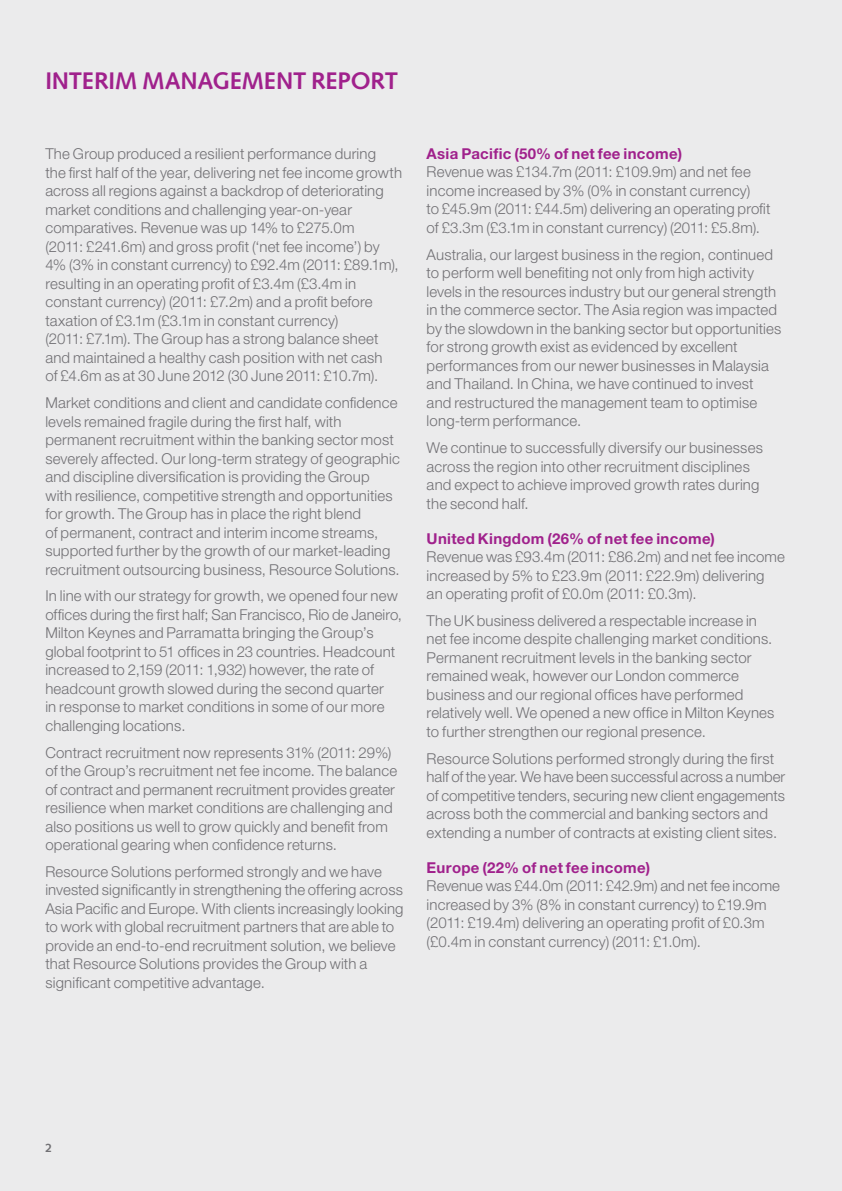
<style>
.page{position:relative;width:842px;height:1191px;background:#ebebec}
.page>*{position:absolute;margin:0;border:0;box-sizing:border-box;transform-origin:0 0}
.t1{font:700 24px "Syntax";letter-spacing:-.01em;color:#a0218c}
.t2{font:300 15px/18.4px "Helvetica Neue";letter-spacing:.01em;color:#717074}
.t3{font:700 15px "Helvetica Neue";letter-spacing:.02em;color:#a0218c}
.t4{font:700 12px "Syntax";color:#717074}
</style>
<div class="page">
<h1 class="t1" style="left:45px;top:67px;width:354px">INTERIM MANAGEMENT REPORT</h1>
<p class="t2" style="left:45px;top:144px;width:358px">The Group produced a resilient performance during<br>the first half of the year, delivering net fee income growth across all regions against a backdrop of deteriorating market conditions and challenging year-on-year comparatives. Revenue was up 14% to £275.0m<br>(2011: £241.6m) and gross profit (‘net fee income’) by 4% (3% in constant currency) to £92.4m (2011: £89.1m), resulting in an operating profit of £3.4m (£3.4m in constant currency) (2011: £7.2m) and a profit before taxation of £3.1m (£3.1m in constant currency)<br>(2011: £7.1m). The Group has a strong balance sheet and maintained a healthy cash position with net cash<br>of £4.6m as at 30 June 2012 (30 June 2011: £10.7m).</p>
<p class="t2" style="left:45px;top:393px;width:356px">Market conditions and client and candidate confidence levels remained fragile during the first half, with permanent recruitment within the banking sector most severely affected. Our long-term strategy of geographic and discipline diversification is providing the Group with resilience, competitive strength and opportunities for growth. The Group has in place the right blend<br>of permanent, contract and interim income streams, supported further by the growth of our market-leading recruitment outsourcing business, Resource Solutions.</p>
<p class="t2" style="left:45px;top:586px;width:358px">In line with our strategy for growth, we opened four new offices during the first half; San Francisco, Rio de Janeiro, Milton Keynes and Parramatta bringing the Group’s global footprint to 51 offices in 23 countries. Headcount increased to 2,159 (2011: 1,932) however, the rate of headcount growth slowed during the second quarter<br>in response to market conditions in some of our more challenging locations.</p>
<p class="t2" style="left:45px;top:742px;width:353px">Contract recruitment now represents 31% (2011: 29%) of the Group’s recruitment net fee income. The balance of contract and permanent recruitment provides greater resilience when market conditions are challenging and also positions us well to grow quickly and benefit from operational gearing when confidence returns.</p>
<p class="t2" style="left:45px;top:862px;width:360px">Resource Solutions performed strongly and we have invested significantly in strengthening the offering across Asia Pacific and Europe. With clients increasingly looking to work with global recruitment partners that are able to provide an end-to-end recruitment solution, we believe that Resource Solutions provides the Group with a significant competitive advantage.</p>
<p class="t3" style="left:427px;top:144px;width:257px">Asia Pacific (50% of net fee income)</p>
<p class="t2" style="left:427px;top:163px;width:345px">Revenue was £134.7m (2011: £109.9m) and net fee income increased by 3% (0% in constant currency)<br>to £45.9m (2011: £44.5m) delivering an operating profit of £3.3m (£3.1m in constant currency) (2011: £5.8m).</p>
<p class="t2" style="left:427px;top:245px;width:356px">Australia, our largest business in the region, continued to perform well benefiting not only from high activity levels in the resources industry but our general strength in the commerce sector. The Asia region was impacted by the slowdown in the banking sector but opportunities for strong growth exist as evidenced by excellent performances from our newer businesses in Malaysia and Thailand. In China, we have continued to invest and restructured the management team to optimise long-term performance.</p>
<p class="t2" style="left:427px;top:438px;width:338px">We continue to successfully diversify our businesses across the region into other recruitment disciplines and expect to achieve improved growth rates during the second half.</p>
<p class="t3" style="left:427px;top:529px;width:290px">United Kingdom (26% of net fee income)</p>
<p class="t2" style="left:427px;top:547px;width:360px">Revenue was £93.4m (2011: £86.2m) and net fee income increased by 5% to £23.9m (2011: £22.9m) delivering<br>an operating profit of £0.0m (2011: £0.3m).</p>
<p class="t2" style="left:427px;top:611px;width:349px">The UK business delivered a respectable increase in net fee income despite challenging market conditions.<br>Permanent recruitment levels in the banking sector remained weak, however our London commerce business and our regional offices have performed relatively well. We opened a new office in Milton Keynes to further strengthen our regional presence.</p>
<p class="t2" style="left:427px;top:748px;width:360px">Resource Solutions performed strongly during the first half of the year. We have been successful across a number of competitive tenders, securing new client engagements across both the commercial and banking sectors and extending a number of contracts at existing client sites.</p>
<p class="t3" style="left:427px;top:858px;width:225px">Europe (22% of net fee income)</p>
<p class="t2" style="left:427px;top:876px;width:355px">Revenue was £44.0m (2011: £42.9m) and net fee income increased by 3% (8% in constant currency) to £19.9m (2011: £19.4m) delivering an operating profit of £0.3m (£0.4m in constant currency) (2011: £1.0m).</p>
<p class="t4" style="left:45px;top:1140px;width:8px">2</p>
</div>
